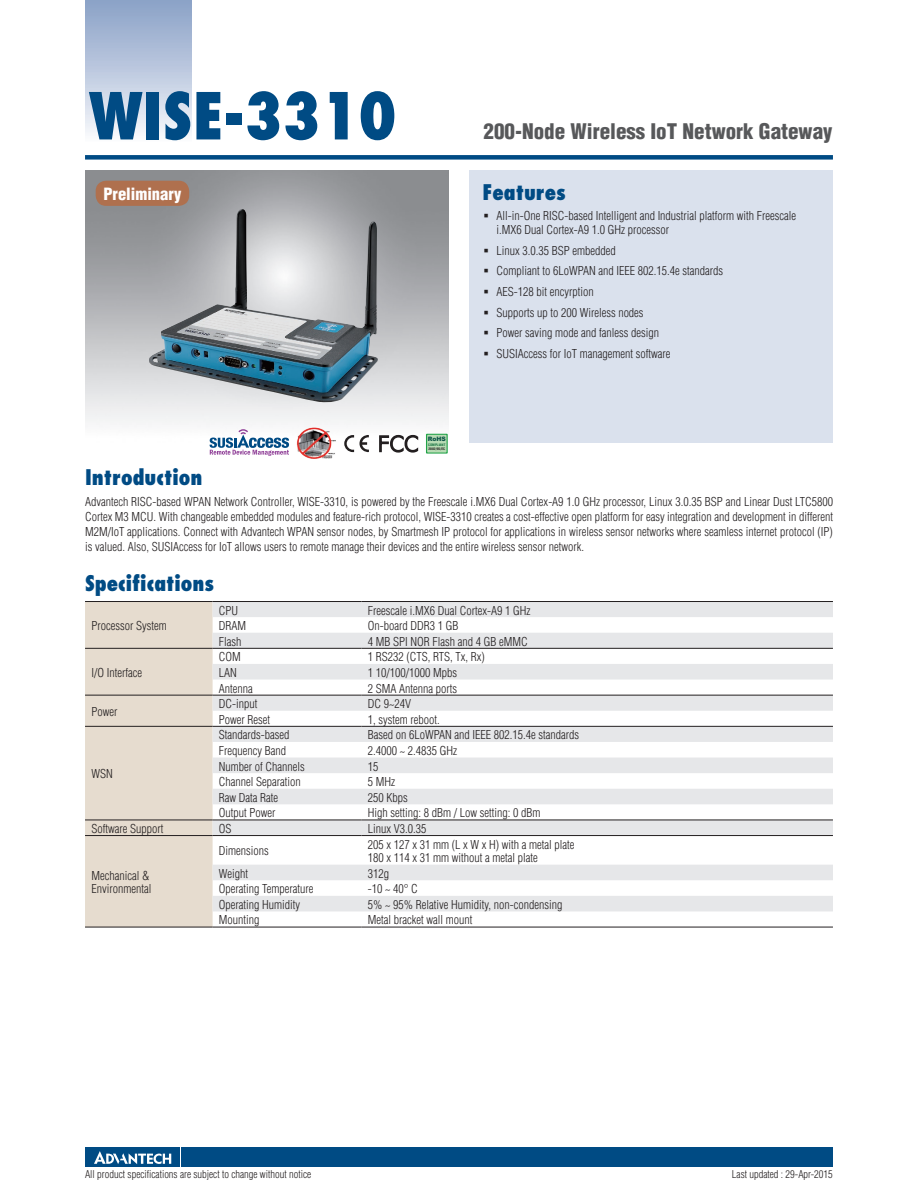
<style>
.page{position:relative;width:918px;height:1188px;background:#fff}
.page>*{position:absolute;margin:0;border:0;box-sizing:border-box;transform-origin:0 0}
.t1{font:800 condensed 63px "Futura";color:#004b84}
.t2{font:800 condensed 21px "Futura";color:#004b84}
.t3{font:900 condensed 21px "Helvetica";color:#57585a}
.t4{font:900 condensed 16.5px "Helvetica";color:#fff}
.t5{font:300 condensed 12px/20.7px "Helvetica";color:#231f20}
.t6{font:300 condensed 10.5px "Helvetica";color:#231f20}
.t7{font:900 6px "Arial";color:#0c5447}
.t8{font:700 condensed 3.3px "Helvetica";color:#231f20;scale:1.11 1}
.t9{font:700 condensed 3.3px "Helvetica";color:#0c6a39;scale:1.05 1}
</style>
<div class="page">
<div style="left:85px;top:155px;width:748px;height:5px;background:#004b84"></div>
<div style="left:85px;top:0;width:106px;height:143px;background:linear-gradient(to bottom,#879fc5,#fafafd)"></div>
<div style="left:182px;top:1147px;width:651px;height:20px;background:#004b84"></div>
<div style="left:85px;top:1147px;width:95px;height:20px;background:#004b84"></div>
<svg style="left:94px;top:1151px;width:77px;height:13px"></svg>
<div style="left:470px;top:170px;width:363px;height:272px;background:#dae1ed"></div>
<img style="left:85px;top:170px;width:363px;height:272px">
<div style="left:85px;top:602px;width:128px;height:325px;background:#e6dccf"></div>
<svg style="left:213px;top:602px;width:620px;height:309px;fill:#ecedee"></svg>
<hr style="left:85px;top:601px;width:128px;height:1px;background:#231f20">
<hr style="left:85px;top:927px;width:128px;height:1px;background:#231f20">
<hr style="left:213px;top:601px;width:148px;height:1px;background:#231f20">
<hr style="left:361px;top:601px;width:472px;height:1px;background:#231f20">
<hr style="left:85px;top:648px;width:128px;height:1px;background:#231f20">
<hr style="left:213px;top:648px;width:148px;height:1px;background:#231f20">
<hr style="left:361px;top:648px;width:472px;height:1px;background:#231f20">
<hr style="left:85px;top:695px;width:128px;height:1px;background:#231f20">
<hr style="left:213px;top:695px;width:148px;height:1px;background:#231f20">
<hr style="left:361px;top:695px;width:472px;height:1px;background:#231f20">
<hr style="left:85px;top:726px;width:128px;height:1px;background:#231f20">
<hr style="left:85px;top:820px;width:128px;height:1px;background:#231f20">
<hr style="left:213px;top:726px;width:148px;height:1px;background:#231f20">
<hr style="left:361px;top:726px;width:472px;height:1px;background:#231f20">
<hr style="left:213px;top:820px;width:148px;height:1px;background:#231f20">
<hr style="left:361px;top:820px;width:472px;height:1px;background:#231f20">
<hr style="left:85px;top:835px;width:128px;height:1px;background:#231f20">
<hr style="left:213px;top:835px;width:148px;height:1px;background:#231f20">
<hr style="left:361px;top:835px;width:472px;height:1px;background:#231f20">
<hr style="left:213px;top:927px;width:148px;height:1px;background:#231f20">
<hr style="left:361px;top:927px;width:472px;height:1px;background:#231f20">
<svg style="left:344px;top:435px;width:25px;height:18px"></svg>
<svg style="left:379px;top:434px;width:39px;height:19px"></svg>
<svg style="left:426px;top:434px;width:22px;height:20px"></svg>
<div style="left:427px;top:435px;width:20px;height:18px;background:#b8dbb4"></div>
<img style="left:296px;top:426px;width:43px;height:33px">
<svg style="left:210px;top:429px;width:79px;height:27px"></svg>
<div style="left:96px;top:181px;width:93px;height:25px;background:#af704e;border-radius:10px"></div>
<img style="left:149px;top:209px;width:229px;height:193px">
<h1 class="t1" style="left:89px;top:76px;width:309px">WISE-3310</h1>
<h3 class="t4" style="left:103px;top:184px;width:80px">Preliminary</h3>
<p class="t7" style="left:428px;top:435px;width:19px">RoHS</p>
<p class="t9" style="left:428px;top:443px;width:18px">COMPLIANT</p>
<p class="t8" style="left:428px;top:447px;width:17px">2002/95/EC</p>
<h2 class="t3" style="left:484px;top:119px;width:350px">200-Node Wireless IoT Network Gateway</h2>
<h2 class="t2" style="left:482px;top:178px;width:85px">Features</h2>
<p class="t5" style="left:496px;top:208px;width:301px;line-height:14.2px">All-in-One RISC-based Intelligent and Industrial platform with Freescale i.MX6 Dual Cortex-A9 1.0 GHz processor</p>
<p class="t5" style="left:496px;top:240px;width:228px">Linux 3.0.35 BSP embedded<br>Compliant to 6LoWPAN and IEEE 802.15.4e standards AES-128 bit encyrption<br>Supports up to 200 Wireless nodes<br>Power saving mode and fanless design<br>SUSIAccess for IoT management software</p>
<h2 class="t2" style="left:85px;top:463px;width:119px">Introduction</h2>
<p class="t5" style="left:85px;top:494px;width:750px;line-height:15px;text-align:justify">Advantech RISC-based WPAN Network Controller, WISE-3310, is powered by the Freescale i.MX6 Dual Cortex-A9 1.0 GHz processor, Linux 3.0.35 BSP and Linear Dust LTC5800<br>Cortex M3 MCU. With changeable embedded modules and feature-rich protocol, WISE-3310 creates a cost-effective open platform for easy integration and development in different M2M/IoT applications. Connect with Advantech WPAN sensor nodes, by Smartmesh IP protocol for applications in wireless sensor networks where seamless internet protocol (IP) is valued. Also, SUSIAccess for IoT allows users to remote manage their devices and the entire wireless sensor network.</p>
<h2 class="t2" style="left:85px;top:569px;width:131px">Specifications</h2>
<p class="t5" style="left:91px;top:615px;width:77px">Processor System</p>
<p class="t5" style="left:219px;top:600px;width:21px">CPU</p>
<p class="t5" style="left:368px;top:600px;width:164px">Freescale i.MX6 Dual Cortex-A9 1 GHz</p>
<p class="t5" style="left:219px;top:615px;width:29px">DRAM</p>
<p class="t5" style="left:368px;top:615px;width:92px">On-board DDR3 1 GB</p>
<p class="t5" style="left:219px;top:631px;width:24px">Flash</p>
<p class="t5" style="left:368px;top:631px;width:161px">4 MB SPI NOR Flash and 4 GB eMMC</p>
<p class="t5" style="left:91px;top:662px;width:52px">I/O Interface</p>
<p class="t5" style="left:91px;top:701px;width:28px">Power</p>
<p class="t5" style="left:91px;top:764px;width:23px">WSN</p>
<p class="t5" style="left:219px;top:647px;width:24px">COM</p>
<p class="t5" style="left:368px;top:647px;width:119px">1 RS232 (CTS, RTS, Tx, Rx)</p>
<p class="t5" style="left:219px;top:662px;width:19px">LAN</p>
<p class="t5" style="left:368px;top:662px;width:91px">1 10/100/1000 Mpbs</p>
<p class="t5" style="left:219px;top:678px;width:35px">Antenna</p>
<p class="t5" style="left:368px;top:678px;width:91px">2 SMA Antenna ports</p>
<p class="t5" style="left:219px;top:693px;width:40px">DC-input</p>
<p class="t5" style="left:368px;top:693px;width:45px">DC 9~24V</p>
<p class="t5" style="left:219px;top:709px;width:53px">Power Reset</p>
<p class="t5" style="left:368px;top:709px;width:73px">1, system reboot.</p>
<p class="t5" style="left:219px;top:725px;width:72px">Standards-based</p>
<p class="t5" style="left:368px;top:725px;width:213px">Based on 6LoWPAN and IEEE 802.15.4e standards</p>
<p class="t5" style="left:219px;top:740px;width:69px">Frequency Band</p>
<p class="t5" style="left:368px;top:740px;width:91px">2.4000 ~ 2.4835 GHz</p>
<p class="t5" style="left:219px;top:756px;width:87px">Number of Channels</p>
<p class="t5" style="left:368px;top:756px;width:12px">15</p>
<p class="t5" style="left:219px;top:771px;width:83px">Channel Separation</p>
<p class="t5" style="left:368px;top:771px;width:29px">5 MHz</p>
<p class="t5" style="left:219px;top:787px;width:61px">Raw Data Rate</p>
<p class="t5" style="left:368px;top:787px;width:41px">250 Kbps</p>
<p class="t5" style="left:219px;top:803px;width:58px">Output Power</p>
<p class="t5" style="left:368px;top:803px;width:174px">High setting: 8 dBm / Low setting: 0 dBm</p>
<p class="t5" style="left:91px;top:818px;width:73px">Software Support</p>
<p class="t5" style="left:219px;top:818px;width:14px">OS</p>
<p class="t5" style="left:368px;top:818px;width:60px">Linux V3.0.35</p>
<p class="t5" style="left:91px;top:869px;width:61px;line-height:13.5px">Mechanical &amp;<br>Environmental</p>
<p class="t5" style="left:219px;top:841px;width:51px">Dimensions</p>
<p class="t5" style="left:368px;top:837px;width:208px;line-height:13.5px">205 x 127 x 31 mm (L x W x H) with a metal plate<br>180 x 114 x 31 mm without a metal plate</p>
<p class="t5" style="left:219px;top:863px;width:31px">Weight</p>
<p class="t5" style="left:368px;top:863px;width:23px">312g</p>
<p class="t5" style="left:219px;top:879px;width:96px">Operating Temperature</p>
<p class="t5" style="left:368px;top:879px;width:52px">-10 ~ 40° C</p>
<p class="t5" style="left:219px;top:894px;width:83px">Operating Humidity</p>
<p class="t5" style="left:368px;top:894px;width:196px">5% ~ 95% Relative Humidity, non-condensing</p>
<p class="t5" style="left:219px;top:910px;width:42px">Mounting</p>
<p class="t5" style="left:368px;top:910px;width:106px">Metal bracket wall mount</p>
<p class="t6" style="left:85px;top:1168px;width:228px">All product specifications are subject to change without notice</p>
<p class="t6" style="left:732px;top:1168px;width:103px">Last updated : 29-Apr-2015</p>
</div>
